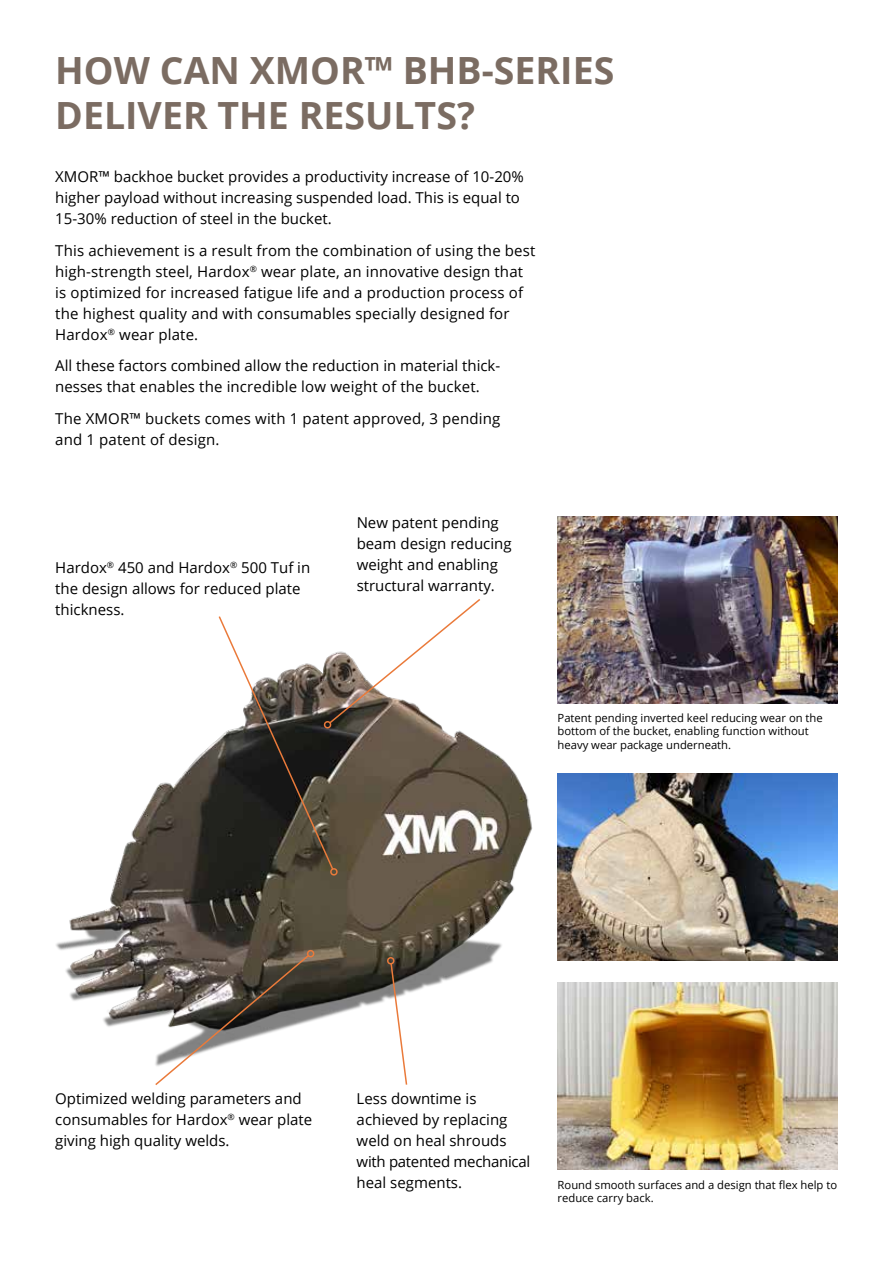
<style>
.page{position:relative;width:893px;height:1263px;background:#fff}
.page>*{position:absolute;margin:0;border:0;box-sizing:border-box;transform-origin:0 0}
.t1{font:700 37.5px/45px "Open Sans";color:#7b6c62}
.t2{font:15px/21px "Open Sans";color:#000}
.t3{font:11.25px/13.5px "Open Sans";color:#000}
</style>
<div class="page">
<img style="left:56px;top:740px;width:477px;height:287px">
<svg style="left:154px;top:953px;width:156px;height:132px"></svg>
<div style="left:307px;top:950px;width:7px;height:7px;border:2px solid #ea7a3a;border-radius:50%"></div>
<svg style="left:217px;top:599px;width:265px;height:278px"></svg>
<svg style="left:385px;top:956px;width:23px;height:129px"></svg>
<img style="left:558px;top:774px;width:280px;height:187px">
<img style="left:558px;top:516px;width:280px;height:187px">
<img style="left:558px;top:982px;width:280px;height:187px">
<h1 class="t1" style="left:55px;top:47px;width:561px">HOW CAN XMOR™ BHB-SERIES<br>DELIVER THE RESULTS?</h1>
<p class="t2" style="left:55px;top:166px;width:470px">XMOR™ backhoe bucket provides a productivity increase of 10-20% higher payload without increasing suspended load. This is equal to<br>15-30% reduction of steel in the bucket.</p>
<p class="t2" style="left:55px;top:239px;width:482px">This achievement is a result from the combination of using the best high-strength steel, Hardox<sup>®</sup> wear plate, an innovative design that is optimized for increased fatigue life and a production process of the highest quality and with consumables specially designed for Hardox<sup>®</sup> wear plate.</p>
<p class="t2" style="left:55px;top:355px;width:447px">All these factors combined allow the reduction in material thick&shy;nesses that enables the incredible low weight of the bucket.</p>
<p class="t2" style="left:55px;top:407px;width:447px">The XMOR™ buckets comes with 1 patent approved, 3 pending and 1 patent of design.</p>
<p class="t2" style="left:55px;top:556px;width:257px">Hardox<sup>®</sup> 450 and Hardox<sup>®</sup> 500 Tuf in the design allows for reduced plate thickness.</p>
<p class="t2" style="left:357px;top:511px;width:156px">New patent pending beam design reducing weight and enabling structural warranty.</p>
<p class="t3" style="left:558px;top:711px;width:267px">Patent pending inverted keel reducing wear on the bottom of the bucket, enabling function without heavy wear package underneath.</p>
<p class="t2" style="left:55px;top:1087px;width:258px">Optimized welding parameters and consumables for Hardox<sup>®</sup> wear plate giving high quality welds.</p>
<p class="t2" style="left:357px;top:1087px;width:175px">Less downtime is achieved by replacing weld on heal shrouds with patented mechanical heal segments.</p>
<p class="t3" style="left:558px;top:1177px;width:281px">Round smooth surfaces and a design that flex help to reduce carry back.</p>
</div>
